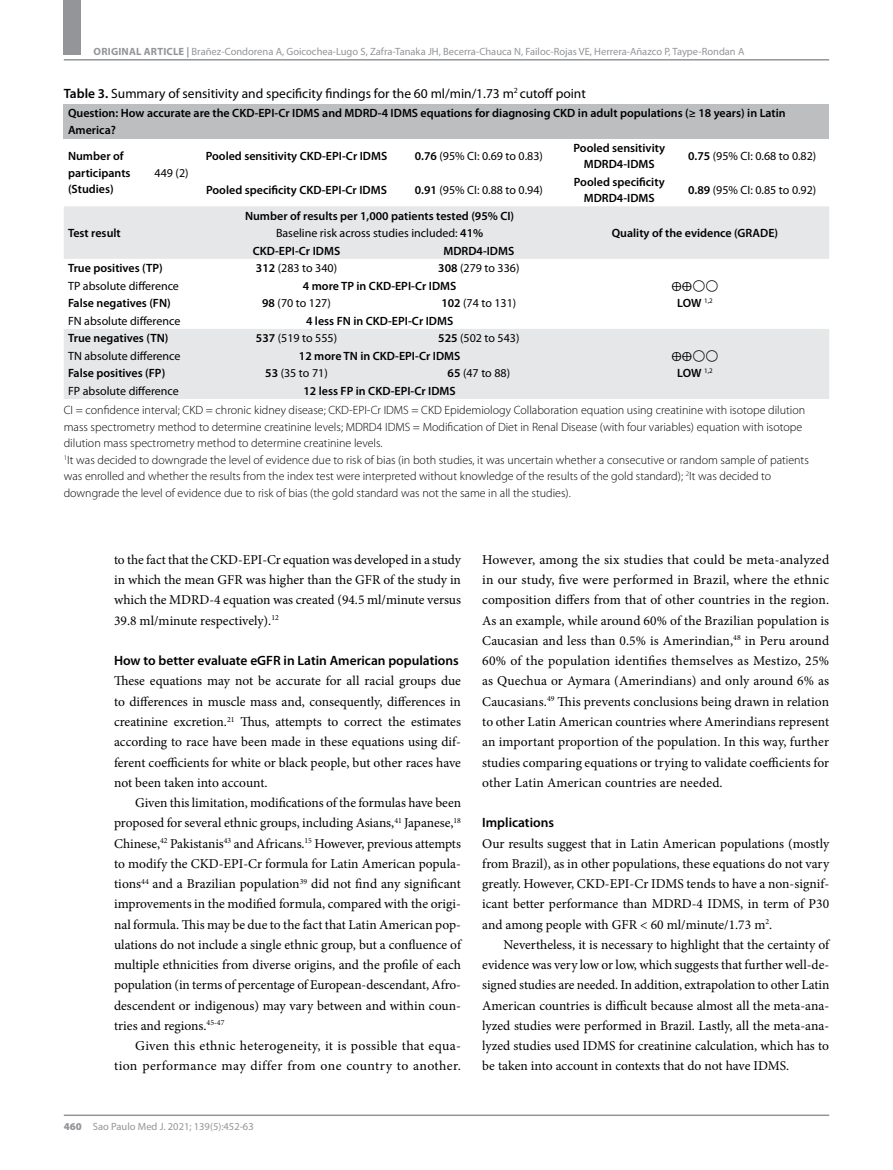
<style>
.page{position:relative;width:893px;height:1170px;background:#fff}
.page>*{position:absolute;margin:0;border:0;box-sizing:border-box;transform-origin:0 0}
.t1{font:13.5px/20.2px "Minion Pro";color:#000;text-align:justify}
.t2{font:13.5px/20.2px "Minion Pro";letter-spacing:.02em;color:#000;text-align:right}
.t3{font:13.5px "Myriad Pro";color:#000}
.t4{font:600 13.5px "Myriad Pro";color:#000}
.t5{font:300 12px/16.5px "Myriad Pro";color:#000}
.t6{font:600 12px/16.5px "Myriad Pro";color:#000;text-align:center}
.t7{font:12px "Myriad Pro";color:#000}
.t8{font:12px "Cambria Math";color:#000}
.t9{font:10.5px "Myriad Pro";color:#939598}
.s1{font-weight:700}
.s2{font-weight:600}
.s3{font-weight:400}
.s4{font-weight:900}
</style>
<div class="page">
<div style="left:64px;top:0;width:17px;height:55px;background:#939598"></div>
<hr style="left:64px;top:59px;width:765px;height:2px;background:#939598">
<hr style="left:64px;top:1114px;width:765px;height:1px;background:#939598">
<div style="left:64px;top:104px;width:765px;height:34px;background:#bcbec0"></div>
<svg style="left:64px;top:206px;width:765px;height:193px;fill:#e6e7e8"></svg>
<p class="t9" style="left:94px;top:45px;width:652px"><span class="s1">ORIGINAL ARTICLE |</span> Brañez-Condorena A, Goicochea-Lugo S, Zafra-Tanaka JH, Becerra-Chauca N, Failoc-Rojas VE, Herrera-Añazco P, Taype-Rondan A</p>
<p class="t3" style="left:64px;top:85px;width:524px"><span class="s2">Table 3.</span> Summary of sensitivity and specificity findings for the 60 ml/min/1.73 m<sup>2</sup> cutoff point</p>
<p class="t6" style="left:68px;top:105px;width:719px;text-align:left">Question: How accurate are the CKD-EPI-Cr IDMS and MDRD-4 IDMS equations for diagnosing CKD in adult populations (≥ 18 years) in Latin<br>America?</p>
<p class="t6" style="left:68px;top:148px;width:64px;text-align:left">Number of participants (Studies)</p>
<p class="t6" style="left:206px;top:147px;width:183px">Pooled sensitivity CKD-EPI-Cr IDMS</p>
<p class="t7" style="left:415px;top:148px;width:130px"><span class="s2">0.76</span> (95% CI: 0.69 to 0.83)</p>
<p class="t6" style="left:573px;top:139px;width:93px">Pooled sensitivity<br>MDRD4-IDMS</p>
<p class="t7" style="left:688px;top:148px;width:130px"><span class="s2">0.75</span> (95% CI: 0.68 to 0.82)</p>
<p class="t6" style="left:206px;top:181px;width:182px">Pooled specificity CKD-EPI-Cr IDMS</p>
<p class="t7" style="left:415px;top:182px;width:130px"><span class="s2">0.91</span> (95% CI: 0.88 to 0.94)</p>
<p class="t6" style="left:574px;top:173px;width:92px">Pooled specificity<br>MDRD4-IDMS</p>
<p class="t7" style="left:688px;top:182px;width:130px"><span class="s2">0.89</span> (95% CI: 0.85 to 0.92)</p>
<p class="t7" style="left:155px;top:165px;width:35px">449 (2)</p>
<p class="t6" style="left:68px;top:224px;width:54px">Test result</p>
<p class="t6" style="left:245px;top:206px;width:271px;line-height:17.5px">Number of results per 1,000 patients tested (95% CI)<br><span class="s3">Baseline risk across studies included:</span> 41%</p>
<p class="t6" style="left:253px;top:242px;width:89px">CKD-EPI-Cr IDMS</p>
<p class="t6" style="left:443px;top:242px;width:72px">MDRD4-IDMS</p>
<p class="t6" style="left:68px;top:259px;width:96px">True positives (TP)</p>
<p class="t7" style="left:256px;top:261px;width:83px"><span class="s2">312</span> (283 to 340)</p>
<p class="t7" style="left:438px;top:261px;width:83px"><span class="s2">308</span> (279 to 336)</p>
<p class="t7" style="left:68px;top:278px;width:112px">TP absolute difference</p>
<p class="t6" style="left:303px;top:277px;width:155px">4 more TP in CKD-EPI-Cr IDMS</p>
<p class="t6" style="left:68px;top:294px;width:104px">False negatives (FN)</p>
<p class="t7" style="left:262px;top:296px;width:70px"><span class="s2">98</span> (70 to 127)</p>
<p class="t7" style="left:441px;top:296px;width:77px"><span class="s2">102</span> (74 to 131)</p>
<p class="t7" style="left:68px;top:313px;width:114px">FN absolute difference</p>
<p class="t6" style="left:306px;top:312px;width:149px">4 less FN in CKD-EPI-Cr IDMS</p>
<p class="t6" style="left:68px;top:329px;width:102px">True negatives (TN)</p>
<p class="t7" style="left:256px;top:331px;width:83px"><span class="s2">537</span> (519 to 555)</p>
<p class="t7" style="left:438px;top:331px;width:83px"><span class="s2">525</span> (502 to 543)</p>
<p class="t7" style="left:68px;top:348px;width:114px">TN absolute difference</p>
<p class="t6" style="left:299px;top:347px;width:163px">12 more TN in CKD-EPI-Cr IDMS</p>
<p class="t6" style="left:68px;top:364px;width:99px">False positives (FP)</p>
<p class="t7" style="left:265px;top:366px;width:64px"><span class="s2">53</span> (35 to 71)</p>
<p class="t7" style="left:448px;top:366px;width:64px"><span class="s2">65</span> (47 to 88)</p>
<p class="t7" style="left:68px;top:383px;width:112px">FP absolute difference</p>
<p class="t6" style="left:303px;top:382px;width:154px">12 less FP in CKD-EPI-Cr IDMS</p>
<p class="t6" style="left:612px;top:224px;width:168px">Quality of the evidence (GRADE)</p>
<p class="t8" style="left:671px;top:279px;width:48px">⨁⨁◯◯</p>
<p class="t6" style="left:677px;top:294px;width:37px">LOW <sup>1,2</sup></p>
<p class="t8" style="left:671px;top:349px;width:48px">⨁⨁◯◯</p>
<p class="t6" style="left:677px;top:364px;width:37px">LOW <sup>1,2</sup></p>
<p class="t5" style="left:64px;top:402px;width:746px">CI = confidence interval; CKD = chronic kidney disease; CKD-EPI-Cr IDMS = CKD Epidemiology Collaboration equation using creatinine with isotope dilution mass spectrometry method to determine creatinine levels; MDRD4 IDMS = Modification of Diet in Renal Disease (with four variables) equation with isotope dilution mass spectrometry method to determine creatinine levels.<br><sup>1</sup>It was decided to downgrade the level of evidence due to risk of bias (in both studies, it was uncertain whether a consecutive or random sample of patients was enrolled and whether the results from the index test were interpreted without knowledge of the results of the gold standard); <sup>2</sup>It was decided to downgrade the level of evidence due to risk of bias (the gold standard was not the same in all the studies).</p>
<p class="t1" style="left:114px;top:549px;width:348px">to the fact that the CKD-EPI-Cr equation was developed in a study in which the mean GFR was higher than the GFR of the study in which the MDRD-4 equation was created (94.5 ml/minute versus 39.8 ml/minute respectively).<sup>12</sup></p>
<p class="t4" style="left:114px;top:652px;width:346px">How to better evaluate eGFR in Latin American populations</p>
<p class="t1" style="left:114px;top:671px;width:348px">These equations may not be accurate for all racial groups due to differences in muscle mass and, consequently, differences in creatinine excretion.<sup>21</sup> Thus, attempts to correct the estimates according to race have been made in these equations using dif&shy;ferent coefficients for white or black people, but other races have not been taken into account.</p>
<p class="t1" style="left:114px;top:792px;width:348px;text-indent:21px">Given this limitation, modifications of the formulas have been proposed for several ethnic groups, including Asians,<sup>41</sup> Japanese,<sup>18<br></sup>Chinese,<sup>42</sup> Pakistanis<sup>43</sup> and Africans.<sup>15</sup> However, previous attempts to modify the CKD-EPI-Cr formula for Latin American popula&shy;tions<sup>44</sup> and a Brazilian population<sup>39</sup> did not find any significant improvements in the modified formula, compared with the origi&shy;nal formula. This may be due to the fact that Latin American pop&shy;ulations do not include a single ethnic group, but a confluence of multiple ethnicities from diverse origins, and the profile of each population (in terms of percentage of European-descendant, Afro&shy;descendent or indigenous) may vary between and within coun&shy;tries and regions.<sup>45-47</sup></p>
<p class="t2" style="left:114px;top:1035px;width:348px">Given this ethnic heterogeneity, it is possible that equa&shy;tion performance may differ from one country to another.</p>
<p class="t9" style="left:64px;top:1119px;width:191px"><span class="s4">460</span> Sao Paulo Med J. 2021; 139(5):452-63</p>
<p class="t1" style="left:482px;top:549px;width:349px">However, among the six studies that could be meta-analyzed in our study, five were performed in Brazil, where the ethnic composition differs from that of other countries in the region.<br>As an example, while around 60% of the Brazilian population is Caucasian and less than 0.5% is Amerindian,<sup>48</sup> in Peru around 60% of the population identifies themselves as Mestizo, 25% as Quechua or Aymara (Amerindians) and only around 6% as Caucasians.<sup>49</sup> This prevents conclusions being drawn in relation to other Latin American countries where Amerindians represent an important proportion of the population. In this way, further studies comparing equations or trying to validate coefficients for other Latin American countries are needed.</p>
<p class="t4" style="left:482px;top:814px;width:73px">Implications</p>
<p class="t1" style="left:482px;top:833px;width:348px">Our results suggest that in Latin American populations (mostly from Brazil), as in other populations, these equations do not vary greatly. However, CKD-EPI-Cr IDMS tends to have a non-signif&shy;icant better performance than MDRD-4 IDMS, in term of P30 and among people with GFR &lt; 60 ml/minute/1.73 m<sup>2</sup>.</p>
<p class="t1" style="left:482px;top:934px;width:349px;text-indent:21px">Nevertheless, it is necessary to highlight that the certainty of evidence was very low or low, which suggests that further well-de&shy;signed studies are needed. In addition, extrapolation to other Latin American countries is difficult because almost all the meta-ana&shy;lyzed studies were performed in Brazil. Lastly, all the meta-ana&shy;lyzed studies used IDMS for creatinine calculation, which has to be taken into account in contexts that do not have IDMS.</p>
</div>
